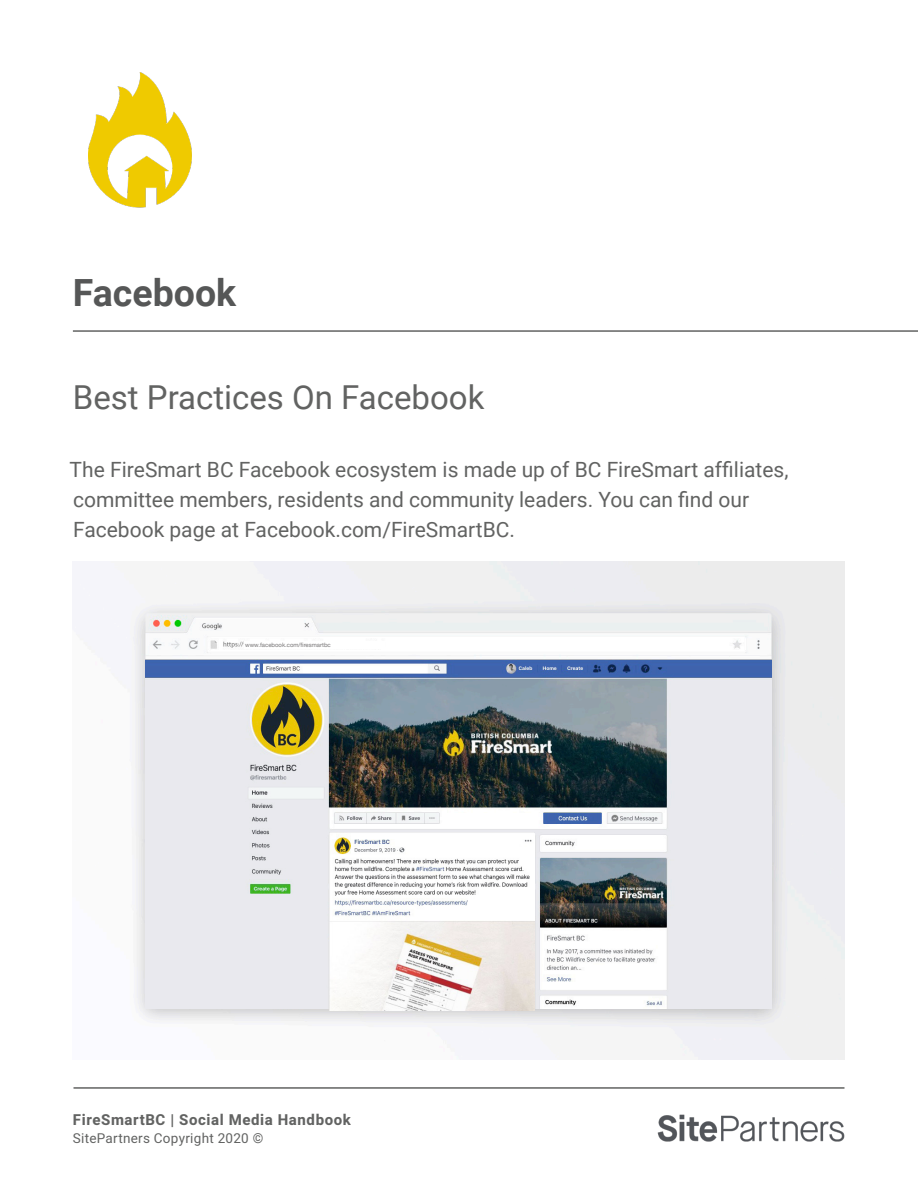
<style>
.page{position:relative;width:918px;height:1188px;background:#fff}
.page>*{position:absolute;margin:0;border:0;box-sizing:border-box;transform-origin:0 0}
.Body_Text{font:700 37.5px "Roboto";color:#565757}
.t1{font:33px "Roboto";color:#626362}
.t2{font:21px/30px "Roboto";color:#626362}
.t3{font:700 15px "Heebo";letter-spacing:.04em;color:#626362}
.t4{font:13.5px "Heebo";letter-spacing:.02em;color:#626362}
.t5{font:6px "Helvetica Neue";color:#787677}
</style>
<div class="page">
<hr style="left:74px;top:1087px;width:770px;height:2px;background:#626362">
<img style="left:88px;top:72px;width:104px;height:135px">
<img style="left:657px;top:1114px;width:187px;height:28px">
<hr style="left:73px;top:330px;width:845px;height:2px;background:#626362">
<img style="left:132px;top:562px;width:712px;height:498px">
<img style="left:146px;top:660px;width:625px;height:349px">
<img style="left:329px;top:833px;width:206px;height:178px">
<div style="left:244px;top:641px;width:140px;height:7px;background:#fff"></div>
<p class="Body_Text" style="left:73px;top:266px;width:165px">Facebook</p>
<p class="t1" style="left:73px;top:374px;width:413px">Best Practices On Facebook</p>
<p class="t2" style="left:70px;top:454px;width:720px">The FireSmart BC Facebook ecosystem is made up of BC FireSmart affiliates, committee members, residents and community leaders. You can find our<br>Facebook page at Facebook.com/FireSmartBC.</p>
<p class="t5" style="left:245px;top:640px;width:87px">www.facebook.com/firesmartbc</p>
<p class="t3" style="left:73px;top:1110px;width:280px">FireSmartBC | Social Media Handbook</p>
<p class="t4" style="left:73px;top:1129px;width:192px">SitePartners Copyright 2020 ©</p>
</div>
